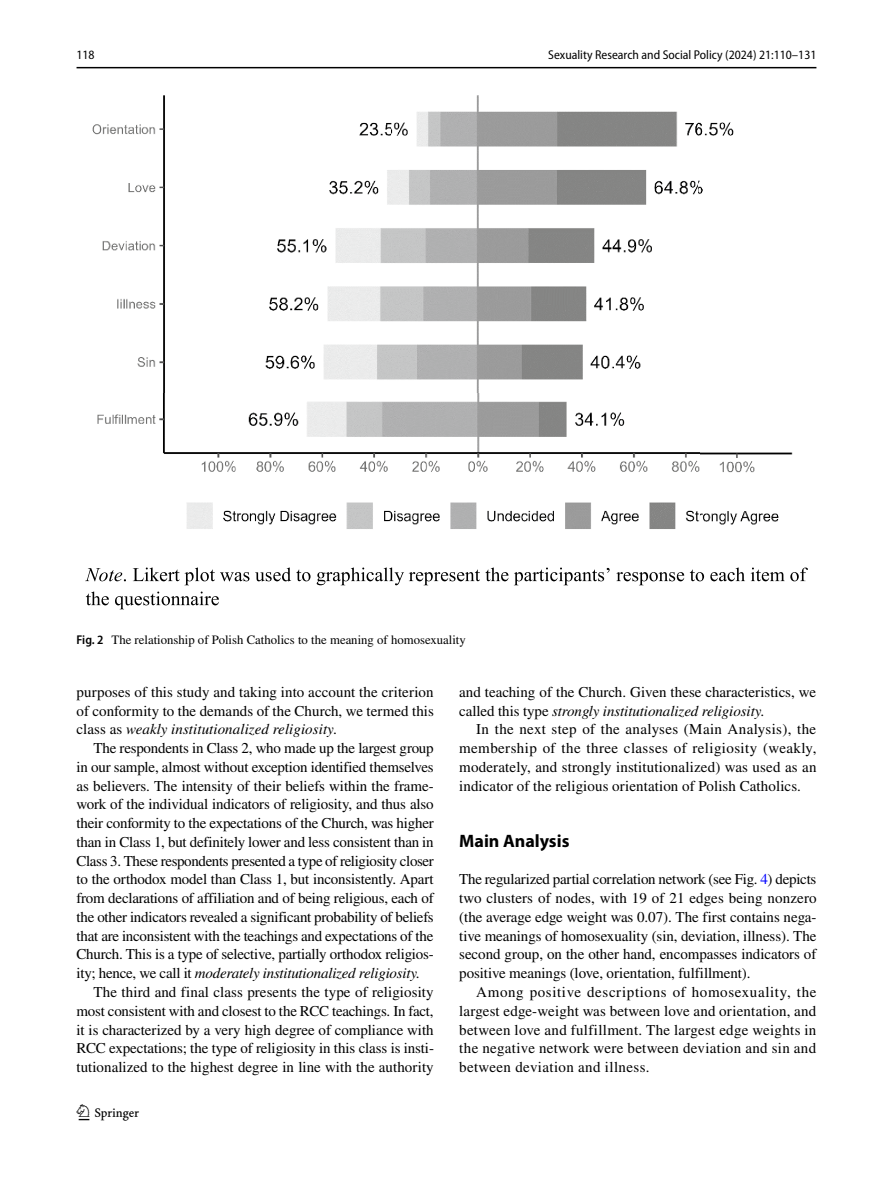
<style>
.page{position:relative;width:893px;height:1187px;background:#fff}
.page>*{position:absolute;margin:0;border:0;box-sizing:border-box;transform-origin:0 0}
.t1{font:22.5px "Springnew Regular 3";color:#000}
.t2{font:700 18px "Myriad Pro";color:#000}
.t3{font:15px/18.8px "STIX";letter-spacing:-.01em;color:#000;text-align:justify}
.t4{font:italic 15px "STIX";letter-spacing:-.015em;color:#000}
.t5{font:12.75px "STIX";color:#000}
.t6{font:semi-condensed 12.75px "Myriad Pro";color:#000}
.s1{font-family:"Myriad Pro";font-weight:600;font-stretch:semi-condensed}
.s2{font-style:italic}
.s3{font-style:normal}
.s4{color:#00f}
</style>
<div class="page">
<hr style="left:77px;top:67px;width:739px;height:1px;background:#000">
<svg style="left:85px;top:567px;width:723px;height:18px"></svg>
<svg style="left:86px;top:591px;width:133px;height:18px"></svg>
<img style="left:92px;top:95px;width:701px;height:434px">
<p class="t6" style="left:77px;top:48px;width:20px">118</p>
<p class="t6" style="left:548px;top:48px;width:270px">Sexuality Research and Social Policy (2024) 21:110–131</p>
<p class="t5" style="left:77px;top:631px;width:391px"><span class="s1">Fig. 2</span> The relationship of Polish Catholics to the meaning of homosexuality</p>
<p class="t3" style="left:77px;top:683px;width:359px">purposes of this study and taking into account the criterion of conformity to the demands of the Church, we termed this class as <span class="s2">weakly institutionalized religiosity.</span></p>
<p class="t3" style="left:94px;top:739px;width:342px">The respondents in Class 2, who made up the largest group</p>
<p class="t3" style="left:77px;top:758px;width:359px">in our sample, almost without exception identified themselves</p>
<p class="t3" style="left:77px;top:777px;width:359px">as believers. The intensity of their beliefs within the frame-</p>
<p class="t3" style="left:77px;top:796px;width:359px">work of the individual indicators of religiosity, and thus also</p>
<p class="t3" style="left:77px;top:814px;width:359px">their conformity to the expectations of the Church, was higher</p>
<p class="t3" style="left:77px;top:833px;width:359px">than in Class 1, but definitely lower and less consistent than in</p>
<p class="t3" style="left:77px;top:852px;width:359px">Class 3. These respondents presented a type of religiosity closer</p>
<p class="t3" style="left:77px;top:871px;width:359px">to the orthodox model than Class 1, but inconsistently. Apart</p>
<p class="t3" style="left:77px;top:889px;width:359px">from declarations of affiliation and of being religious, each of</p>
<p class="t3" style="left:77px;top:908px;width:359px">the other indicators revealed a significant probability of beliefs</p>
<p class="t3" style="left:77px;top:927px;width:358px">that are inconsistent with the teachings and expectations of the</p>
<p class="t3" style="left:77px;top:946px;width:359px">Church. This is a type of selective, partially orthodox religios-</p>
<p class="t4" style="left:77px;top:962px;width:345px"><span class="s3">ity; hence, we call it</span> moderately institutionalized religiosity.</p>
<p class="t3" style="left:94px;top:983px;width:342px">The third and final class presents the type of religiosity</p>
<p class="t3" style="left:77px;top:1002px;width:359px">most consistent with and closest to the RCC teachings. In fact,</p>
<p class="t3" style="left:77px;top:1021px;width:359px">it is characterized by a very high degree of compliance with</p>
<p class="t3" style="left:77px;top:1039px;width:359px">RCC expectations; the type of religiosity in this class is insti-</p>
<p class="t3" style="left:77px;top:1058px;width:359px">tutionalized to the highest degree in line with the authority</p>
<h1 class="t1" style="left:79px;top:1104px;width:62px">1 3</h1>
<p class="t3" style="left:459px;top:683px;width:358px">and teaching of the Church. Given these characteristics, we called this type <span class="s2">strongly institutionalized religiosity.</span></p>
<p class="t3" style="left:459px;top:721px;width:359px;text-indent:17px">In the next step of the analyses (Main Analysis), the membership of the three classes of religiosity (weakly, moderately, and strongly institutionalized) was used as an indicator of the religious orientation of Polish Catholics.</p>
<p class="t2" style="left:459px;top:829px;width:112px">Main Analysis</p>
<p class="t3" style="left:459px;top:871px;width:359px">The regularized partial correlation network (see Fig. <span class="s4">4</span>) depicts two clusters of nodes, with 19 of 21 edges being nonzero (the average edge weight was 0.07). The first contains nega&shy;tive meanings of homosexuality (sin, deviation, illness). The second group, on the other hand, encompasses indicators of positive meanings (love, orientation, fulfillment).</p>
<p class="t3" style="left:459px;top:983px;width:359px;text-indent:17px">Among positive descriptions of homosexuality, the largest edge-weight was between love and orientation, and between love and fulfillment. The largest edge weights in the negative network were between deviation and sin and between deviation and illness.</p>
</div>
